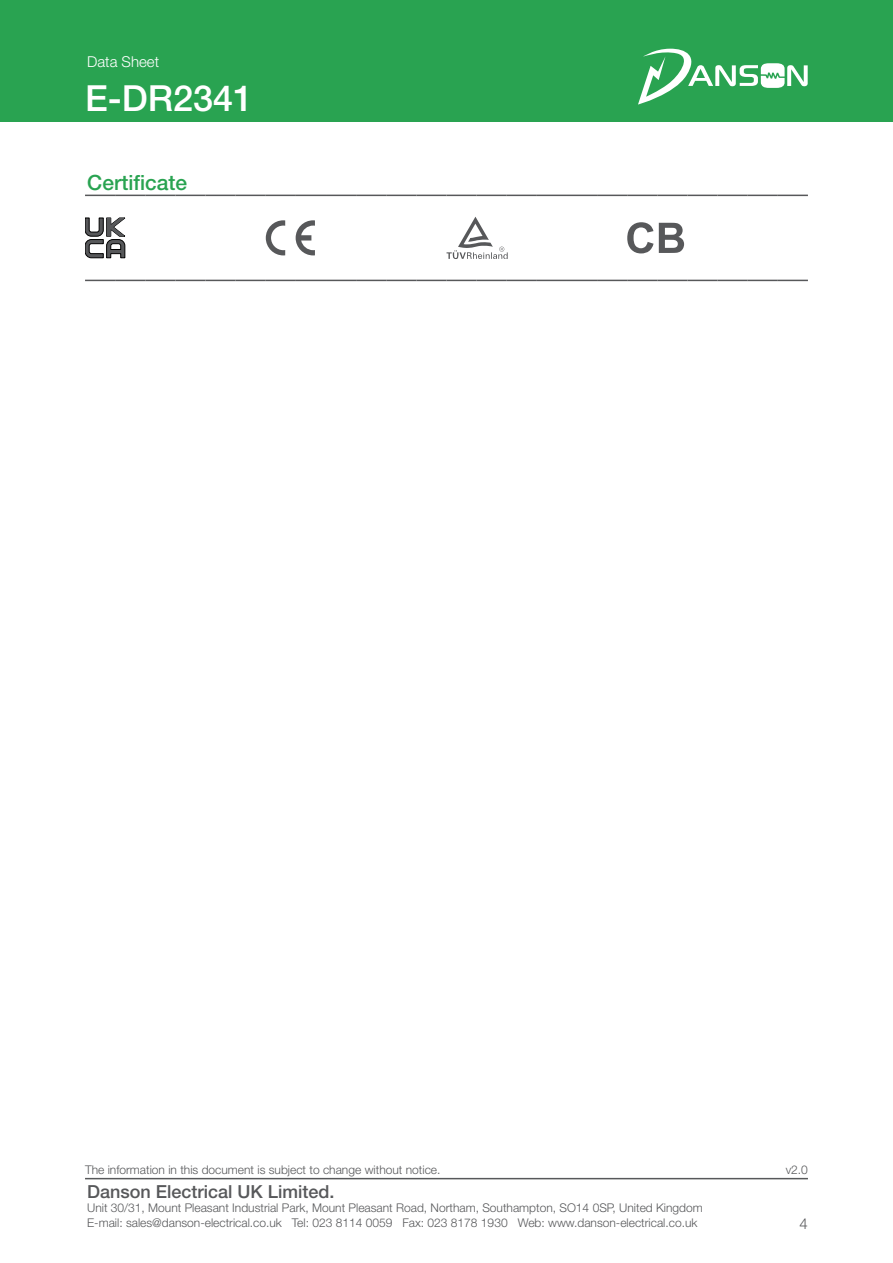
<style>
.page{position:relative;width:893px;height:1263px;background:#fff}
.page>*{position:absolute;margin:0;border:0;box-sizing:border-box;transform-origin:0 0}
.t1{font:500 36px "Helvetica Neue LT Pro";color:#fff}
.t2{font:500 21px "Helvetica Neue LT Pro";color:#29a351}
.t3{font:500 18px "Helvetica Neue LT Pro";color:#57585a}
.t4{font:300 15px "Helvetica Neue LT Pro";color:#fff}
.t5{font:300 15px "Helvetica Neue LT Pro";color:#57585a}
.t6{font:300 12px/14.4px "Helvetica Neue LT Pro";color:#57585a}
</style>
<div class="page">
<div style="left:0;top:0;width:893px;height:121px;background:#29a351"></div>
<svg style="left:638px;top:49px;width:169px;height:56px"></svg>
<hr style="left:85px;top:1178px;width:723px;height:1px;background:#57585a">
<hr style="left:85px;top:280px;width:30px;height:1px;background:#57585a">
<hr style="left:115px;top:280px;width:30px;height:1px;background:#57585a">
<hr style="left:145px;top:280px;width:30px;height:1px;background:#57585a">
<hr style="left:175px;top:280px;width:31px;height:1px;background:#57585a">
<hr style="left:206px;top:280px;width:30px;height:1px;background:#57585a">
<hr style="left:236px;top:280px;width:30px;height:1px;background:#57585a">
<hr style="left:266px;top:280px;width:30px;height:1px;background:#57585a">
<hr style="left:296px;top:280px;width:30px;height:1px;background:#57585a">
<hr style="left:326px;top:280px;width:30px;height:1px;background:#57585a">
<hr style="left:356px;top:280px;width:30px;height:1px;background:#57585a">
<hr style="left:386px;top:280px;width:30px;height:1px;background:#57585a">
<hr style="left:416px;top:280px;width:30px;height:1px;background:#57585a">
<hr style="left:446px;top:280px;width:31px;height:1px;background:#57585a">
<hr style="left:477px;top:280px;width:30px;height:1px;background:#57585a">
<hr style="left:507px;top:280px;width:30px;height:1px;background:#57585a">
<hr style="left:537px;top:280px;width:30px;height:1px;background:#57585a">
<hr style="left:567px;top:280px;width:30px;height:1px;background:#57585a">
<hr style="left:597px;top:280px;width:30px;height:1px;background:#57585a">
<hr style="left:627px;top:280px;width:30px;height:1px;background:#57585a">
<hr style="left:657px;top:280px;width:30px;height:1px;background:#57585a">
<hr style="left:687px;top:280px;width:31px;height:1px;background:#57585a">
<hr style="left:718px;top:280px;width:30px;height:1px;background:#57585a">
<hr style="left:748px;top:280px;width:30px;height:1px;background:#57585a">
<hr style="left:778px;top:280px;width:30px;height:1px;background:#57585a">
<hr style="left:85px;top:195px;width:30px;height:1px;background:#57585a">
<hr style="left:115px;top:195px;width:30px;height:1px;background:#57585a">
<hr style="left:145px;top:195px;width:30px;height:1px;background:#57585a">
<hr style="left:175px;top:195px;width:31px;height:1px;background:#57585a">
<hr style="left:206px;top:195px;width:30px;height:1px;background:#57585a">
<hr style="left:236px;top:195px;width:30px;height:1px;background:#57585a">
<hr style="left:266px;top:195px;width:30px;height:1px;background:#57585a">
<hr style="left:296px;top:195px;width:30px;height:1px;background:#57585a">
<hr style="left:326px;top:195px;width:30px;height:1px;background:#57585a">
<hr style="left:356px;top:195px;width:30px;height:1px;background:#57585a">
<hr style="left:386px;top:195px;width:30px;height:1px;background:#57585a">
<hr style="left:416px;top:195px;width:30px;height:1px;background:#57585a">
<hr style="left:446px;top:195px;width:31px;height:1px;background:#57585a">
<hr style="left:477px;top:195px;width:30px;height:1px;background:#57585a">
<hr style="left:507px;top:195px;width:30px;height:1px;background:#57585a">
<hr style="left:537px;top:195px;width:30px;height:1px;background:#57585a">
<hr style="left:567px;top:195px;width:30px;height:1px;background:#57585a">
<hr style="left:597px;top:195px;width:30px;height:1px;background:#57585a">
<hr style="left:627px;top:195px;width:30px;height:1px;background:#57585a">
<hr style="left:657px;top:195px;width:30px;height:1px;background:#57585a">
<hr style="left:687px;top:195px;width:31px;height:1px;background:#57585a">
<hr style="left:718px;top:195px;width:30px;height:1px;background:#57585a">
<hr style="left:748px;top:195px;width:30px;height:1px;background:#57585a">
<hr style="left:778px;top:195px;width:30px;height:1px;background:#57585a">
<svg style="left:85px;top:217px;width:41px;height:42px"></svg>
<svg style="left:296px;top:220px;width:19px;height:35px"></svg>
<svg style="left:266px;top:220px;width:19px;height:35px"></svg>
<svg style="left:447px;top:217px;width:61px;height:42px"></svg>
<svg style="left:627px;top:222px;width:57px;height:31px"></svg>
<p class="t4" style="left:87px;top:52px;width:73px">Data Sheet</p>
<p class="t1" style="left:85px;top:76px;width:170px">E-DR2341</p>
<p class="t2" style="left:87px;top:170px;width:101px">Certificate</p>
<p class="t6" style="left:85px;top:1162px;width:357px">The information in this document is subject to change without notice.</p>
<p class="t6" style="left:786px;top:1162px;width:24px">v2.0</p>
<h3 class="t3" style="left:87px;top:1180px;width:249px">Danson Electrical UK Limited.</h3>
<p class="t6" style="left:87px;top:1200px;width:617px">Unit 30/31, Mount Pleasant Industrial Park, Mount Pleasant Road, Northam, Southampton, SO14 0SP, United Kingdom<br>E-mail: sales@danson-electrical.co.uk Tel: 023 8114 0059 Fax: 023 8178 1930 Web: www.danson-electrical.co.uk</p>
<p class="t5" style="left:800px;top:1214px;width:10px">4</p>
</div>
